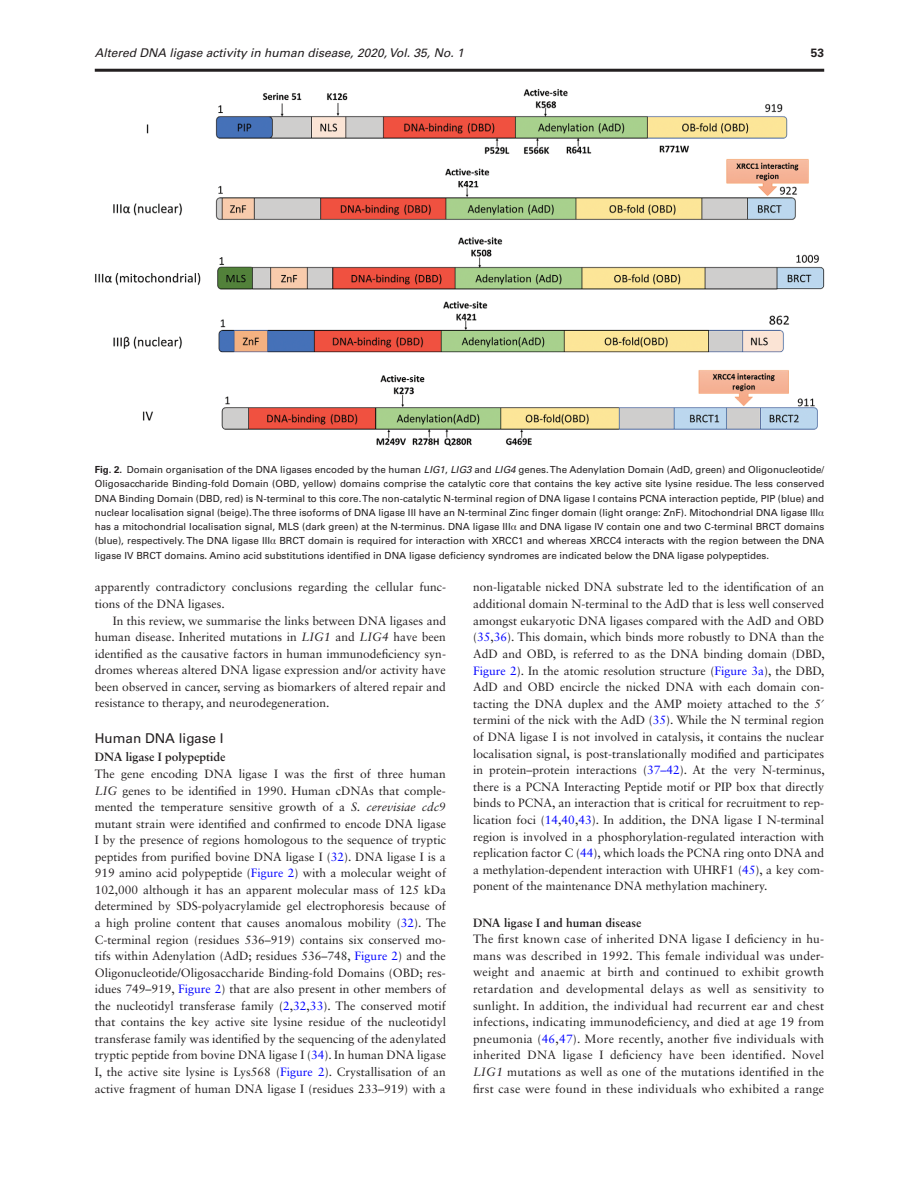
<style>
.page{position:relative;width:919px;height:1187px;background:#fff}
.page>*{position:absolute;margin:0;border:0;box-sizing:border-box;transform-origin:0 0}
.t1{font:13.5px "Univers LT Std";color:#231f20}
.t2{font:12px/16.6px "Sabon LT Std";color:#231f20;text-align:justify}
.t3{font:italic 12px "Univers LT Std";color:#231f20}
.t4{font:700 12px "Sabon LT Std";color:#231f20}
.t5{font:700 12px "Univers LT Std";color:#231f20}
.t6{font:9.75px/14.2px "Univers LT Std";color:#231f20;text-align:justify}
.s1{font-weight:700}
.s2{font-style:italic}
.s3{font-family:"Gandhari Unicode"}
.s4{color:#00f}
</style>
<div class="page">
<img style="left:95px;top:89px;width:729px;height:357px">
<hr style="left:95px;top:69px;width:729px;height:3px;background:#231f20">
<p class="t3" style="left:95px;top:45px;width:370px">Altered DNA ligase activity in human disease, 2020, Vol. 35, No. 1</p>
<p class="t5" style="left:810px;top:45px;width:15px">53</p>
<p class="t6" style="left:95px;top:462px;width:731px"><span class="s1">Fig. 2.</span> Domain organisation of the DNA ligases encoded by the human <span class="s2">LIG1</span>, <span class="s2">LIG3</span> and <span class="s2">LIG4</span> genes. The Adenylation Domain (AdD, green) and Oligonucleotide/ Oligosaccharide Binding-fold Domain (OBD, yellow) domains comprise the catalytic core that contains the key active site lysine residue. The less conserved DNA Binding Domain (DBD, red) is N-terminal to this core. The non-catalytic N-terminal region of DNA ligase I contains PCNA interaction peptide, PIP (blue) and nuclear localisation signal (beige). The three isoforms of DNA ligase III have an N-terminal Zinc finger domain (light orange: ZnF). Mitochondrial DNA ligase III<span class="s3">α </span>has a mitochondrial localisation signal, MLS (dark green) at the N-terminus. DNA ligase III<span class="s3">α</span> and DNA ligase IV contain one and two C-terminal BRCT domains (blue), respectively. The DNA ligase III<span class="s3">α</span> BRCT domain is required for interaction with XRCC1 and whereas XRCC4 interacts with the region between the DNA ligase IV BRCT domains. Amino acid substitutions identified in DNA ligase deficiency syndromes are indicated below the DNA ligase polypeptides.</p>
<p class="t2" style="left:95px;top:579px;width:353px">apparently contradictory conclusions regarding the cellular func&shy;tions of the DNA ligases.</p>
<p class="t2" style="left:95px;top:612px;width:353px;text-indent:18px">In this review, we summarise the links between DNA ligases and human disease. Inherited mutations in <span class="s2">LIG1</span> and <span class="s2">LIG4</span> have been identified as the causative factors in human immunodeficiency syn&shy;dromes whereas altered DNA ligase expression and/or activity have been observed in cancer, serving as biomarkers of altered repair and resistance to therapy, and neurodegeneration.</p>
<p class="t1" style="left:95px;top:730px;width:130px">Human DNA ligase I</p>
<p class="t4" style="left:95px;top:749px;width:132px">DNA ligase I polypeptide</p>
<p class="t2" style="left:95px;top:765px;width:353px">The gene encoding DNA ligase I was the first of three human <span class="s2">LIG</span> genes to be identified in 1990. Human cDNAs that comple&shy;mented the temperature sensitive growth of a <span class="s2">S. cerevisiae cdc9 </span>mutant strain were identified and confirmed to encode DNA ligase I by the presence of regions homologous to the sequence of tryptic peptides from purified bovine DNA ligase I (<span class="s4">32</span>). DNA ligase I is a 919 amino acid polypeptide (<span class="s4">Figure 2</span>) with a molecular weight of 102,000 although it has an apparent molecular mass of 125 kDa determined by SDS-polyacrylamide gel electrophoresis because of a high proline content that causes anomalous mobility (<span class="s4">32</span>). The C-terminal region (residues 536–919) contains six conserved mo&shy;tifs within Adenylation (AdD; residues 536–748, <span class="s4">Figure 2</span>) and the Oligonucleotide/Oligosaccharide Binding-fold Domains (OBD; res&shy;idues 749–919, <span class="s4">Figure 2</span>) that are also present in other members of the nucleotidyl transferase family (<span class="s4">2</span>,<span class="s4">32</span>,<span class="s4">33</span>). The conserved motif that contains the key active site lysine residue of the nucleotidyl transferase family was identified by the sequencing of the adenylated tryptic peptide from bovine DNA ligase I (<span class="s4">34</span>). In human DNA ligase I, the active site lysine is Lys568 (<span class="s4">Figure 2</span>). Crystallisation of an active fragment of human DNA ligase I (residues 233–919) with a</p>
<p class="t2" style="left:473px;top:579px;width:353px">non-ligatable nicked DNA substrate led to the identification of an additional domain N-terminal to the AdD that is less well conserved amongst eukaryotic DNA ligases compared with the AdD and OBD (<span class="s4">35</span>,<span class="s4">36</span>). This domain, which binds more robustly to DNA than the AdD and OBD, is referred to as the DNA binding domain (DBD, <span class="s4">Figure 2</span>). In the atomic resolution structure (<span class="s4">Figure 3a</span>), the DBD, AdD and OBD encircle the nicked DNA with each domain con&shy;tacting the DNA duplex and the AMP moiety attached to the 5<span class="s3">′ </span>termini of the nick with the AdD (<span class="s4">35</span>). While the N terminal region of DNA ligase I is not involved in catalysis, it contains the nuclear localisation signal, is post-translationally modified and participates in protein–protein interactions (<span class="s4">37–42</span>). At the very N-terminus, there is a PCNA Interacting Peptide motif or PIP box that directly binds to PCNA, an interaction that is critical for recruitment to rep&shy;lication foci (<span class="s4">14</span>,<span class="s4">40</span>,<span class="s4">43</span>). In addition, the DNA ligase I N-terminal region is involved in a phosphorylation-regulated interaction with replication factor C (<span class="s4">44</span>), which loads the PCNA ring onto DNA and a methylation-dependent interaction with UHRF1 (<span class="s4">45</span>), a key com&shy;ponent of the maintenance DNA methylation machinery.</p>
<p class="t4" style="left:473px;top:914px;width:170px">DNA ligase I and human disease</p>
<p class="t2" style="left:473px;top:930px;width:353px">The first known case of inherited DNA ligase I deficiency in hu&shy;mans was described in 1992. This female individual was under&shy;weight and anaemic at birth and continued to exhibit growth retardation and developmental delays as well as sensitivity to sunlight. In addition, the individual had recurrent ear and chest infections, indicating immunodeficiency, and died at age 19 from pneumonia (<span class="s4">46</span>,<span class="s4">47</span>). More recently, another five individuals with inherited DNA ligase I deficiency have been identified. Novel <span class="s2">LIG1</span> mutations as well as one of the mutations identified in the first case were found in these individuals who exhibited a range</p>
</div>
